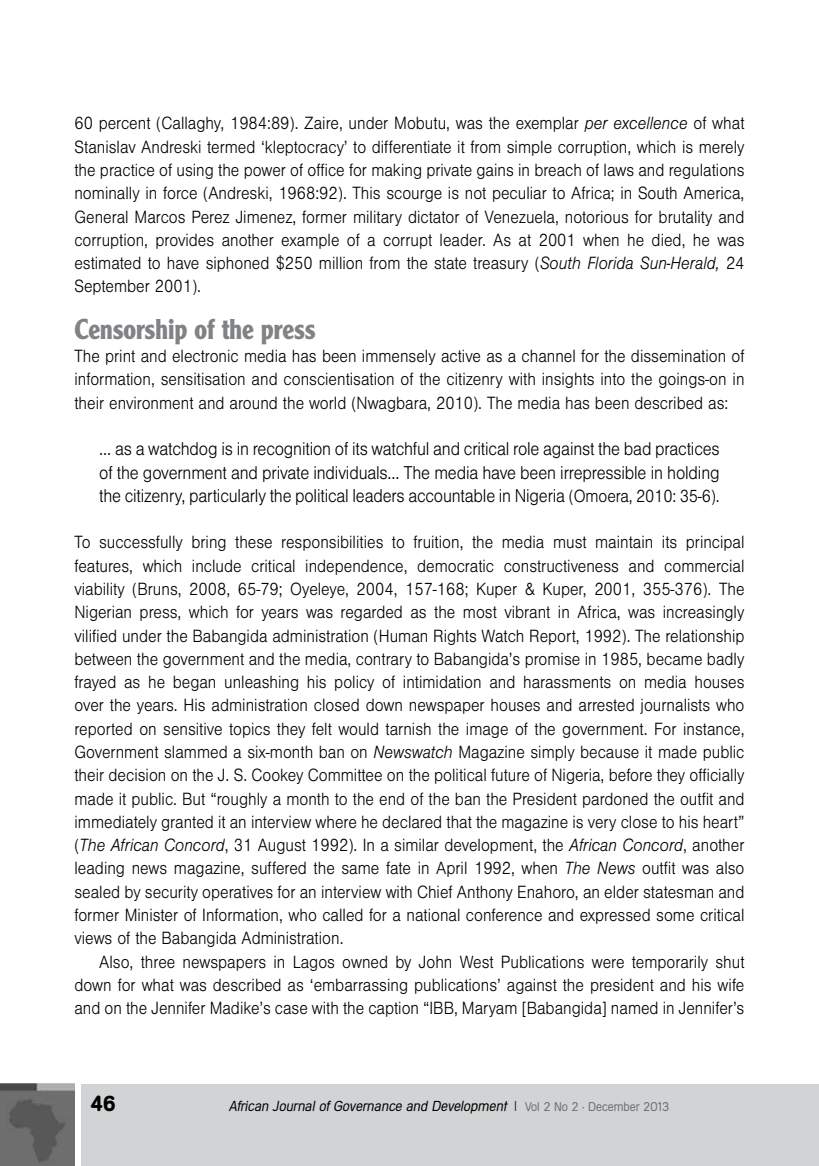
<style>
.page{position:relative;width:819px;height:1166px;background:#fff}
.page>*{position:absolute;margin:0;border:0;box-sizing:border-box;transform-origin:0 0}
.t1{font:700 28px "Clearface Gothic LT Std";color:#808285;scale:.9 1}
.t2{font:700 21px "Mercedes";color:#000}
.t3{font:300 19.25px/23.3px "Nimbus San T";letter-spacing:-.01em;color:#000;text-align:justify;scale:.9 1}
.t4{font:300 18.38px/23.3px "Nimbus San T";color:#000;text-align:justify;scale:.9 1}
.t5{font:italic 300 14px "Mercedes";color:#000}
.s1{font-style:italic}
.s2{font-size:18.38px}
.s3{font-style:normal}
.s4{font-style:normal;font-size:12.25px;color:#6d6e71}
</style>
<div class="page">
<div style="left:81px;top:1084px;width:738px;height:82px;background:#d1d3d4"></div>
<img style="left:0;top:1083px;width:74px;height:83px">
<p class="t4" style="left:74px;top:112px;width:746px">60 percent (Callaghy, 1984:89). Zaire, under Mobutu, was the exemplar <span class="s1">per excellence</span> of what Stanislav Andreski termed ‘kleptocracy’ to differentiate it from simple corruption, which is merely the practice of using the power of office for making private gains in breach of laws and regulations nominally in force (Andreski, 1968:92). This scourge is not peculiar to Africa; in South America, General Marcos Perez Jimenez, former military dictator of Venezuela, notorious for brutality and corruption, provides another example of a corrupt leader. As at 2001 when he died, he was estimated to have siphoned $250 million from the state treasury (<span class="s1">South Florida Sun-Herald,</span> 24<br>September 2001).</p>
<h1 class="t1" style="left:74px;top:313px;width:269px">Censorship of the press</h1>
<p class="t4" style="left:74px;top:345px;width:746px">The print and electronic media has been immensely active as a channel for the dissemination of information, sensitisation and conscientisation of the citizenry with insights into the goings-on in their environment and around the world (Nwagbara, 2010). The media has been described as:</p>
<p class="t3" style="left:99px;top:438px;width:690px">… as a watchdog is in recognition of its watchful and critical role against the bad practices of the government and private individuals… The media have been irrepressible in holding the citizenry, particularly the political leaders accountable in Nigeria <span class="s2">(Omoera, 2010: 35-6).</span></p>
<p class="t4" style="left:74px;top:531px;width:746px">To successfully bring these responsibilities to fruition, the media must maintain its principal features, which include critical independence, democratic constructiveness and commercial viability (Bruns, 2008, 65-79; Oyeleye, 2004, 157-168; Kuper &amp; Kuper, 2001, 355-376). The Nigerian press, which for years was regarded as the most vibrant in Africa, was increasingly vilified under the Babangida administration (Human Rights Watch Report, 1992). The relationship between the government and the media, contrary to Babangida’s promise in 1985, became badly frayed as he began unleashing his policy of intimidation and harassments on media houses over the years. His administration closed down newspaper houses and arrested journalists who reported on sensitive topics they felt would tarnish the image of the government. For instance, Government slammed a six-month ban on <span class="s1">Newswatch</span> Magazine simply because it made public their decision on the J. S. Cookey Committee on the political future of Nigeria, before they officially made it public. But “roughly a month to the end of the ban the President pardoned the outfit and immediately granted it an interview where he declared that the magazine is very close to his heart” (<span class="s1">The African Concord</span>, 31 August 1992). In a similar development, the <span class="s1">African Concord</span>, another leading news magazine, suffered the same fate in April 1992, when <span class="s1">The News</span> outfit was also sealed by security operatives for an interview with Chief Anthony Enahoro, an elder statesman and former Minister of Information, who called for a national conference and expressed some critical views of the Babangida Administration.</p>
<p class="t4" style="left:74px;top:950px;width:746px;text-indent:25px">Also, three newspapers in Lagos owned by John West Publications were temporarily shut down for what was described as ‘embarrassing publications’ against the president and his wife and on the Jennifer Madike’s case with the caption “IBB, Maryam [Babangida] named in Jennifer’s</p>
<p class="t2" style="left:91px;top:1090px;width:27px">46</p>
<p class="t5" style="left:229px;top:1098px;width:441px">African Journal of Governance and Development <span class="s3">|</span> <span class="s4">Vo l 2 N o 2 • D e c e m b e r 2 013</span></p>
</div>
